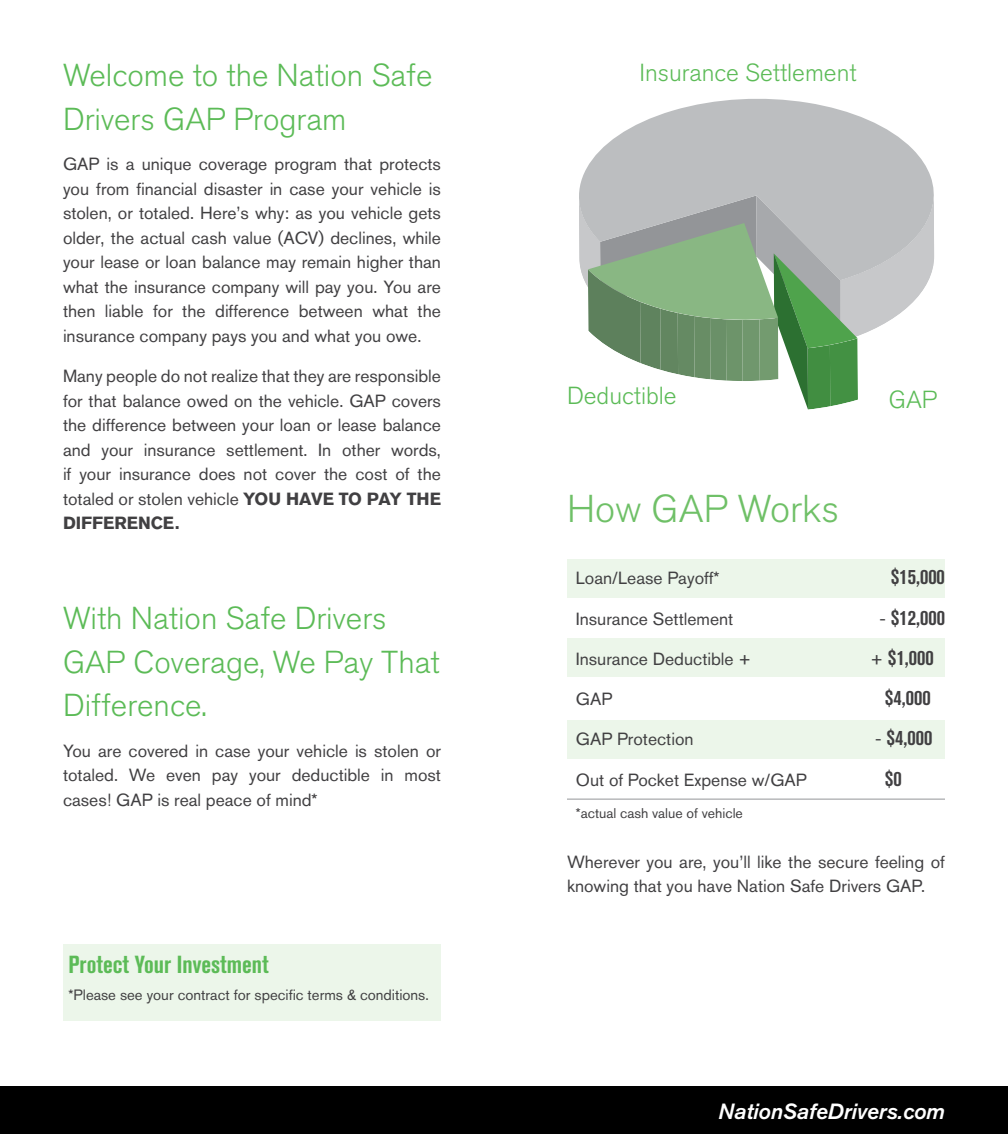
<style>
.page{position:relative;width:1008px;height:1134px;background:#fff}
.page>*{position:absolute;margin:0;border:0;box-sizing:border-box;transform-origin:0 0}
.t1{font:300 38.5px "Nissan AG";color:#6fc067}
.t2{font:300 31.5px/43.8px "Nissan AG";color:#5cbb57}
.t3{font:300 24.5px "Nissan AG";color:#5cbb57}
.t4{font:700 condensed 24.5px "Nissan AG";color:#5cbb57}
.t5{font:italic 500 21.88px "Nissan AG";color:#fff}
.t6{font:700 condensed 21px "Nissan AG";color:#414042}
.t7{font:17.5px/24.5px "Nissan AG";color:#414042;text-align:justify}
.t8{font:14.88px "Nissan AG";color:#414042}
.t9{font:14px "Nissan AG";color:#414042}
.s1{font-weight:700}
.s2{font-weight:400;font-stretch:normal;font-size:17.5px}
</style>
<div class="page">
<svg style="left:579px;top:99px;width:355px;height:95px;fill:#bcbec0"></svg>
<svg style="left:579px;top:194px;width:355px;height:216px"></svg>
<div style="left:567px;top:559px;width:378px;height:38px;background:#ecf6ea"></div>
<div style="left:567px;top:639px;width:378px;height:38px;background:#ecf6ea"></div>
<div style="left:567px;top:720px;width:378px;height:38px;background:#ecf6ea"></div>
<div style="left:0;top:1087px;width:1008px;height:47px;background:#000"></div>
<hr style="left:567px;top:799px;width:378px;height:1px;background:#939598">
<div style="left:63px;top:945px;width:378px;height:76px;background:#ecf6ea"></div>
<h2 class="t2" style="left:63px;top:54px;width:371px">Welcome to the N ation Safe<br>Drivers GAP Program</h2>
<p class="t7" style="left:63px;top:152px;width:380px">GAP is a unique coverage program that protects you from financial disaster in case your vehicle is stolen, or totaled. Here’s why: as you vehicle gets older, the actual cash value (ACV) declines, while your lease or loan balance may remain higher than what the insurance company will pay you. You are then liable for the difference between what the insurance company pays you and what you owe.</p>
<p class="t7" style="left:63px;top:364px;width:380px">Many people do not realize that they are responsible for that balance owed on the vehicle. GAP covers the difference between your loan or lease balance and your insurance settlement. In other words, if your insurance does not cover the cost of the totaled or stolen vehicle <span class="s1">YOU HAVE TO PAY THE DIFFERENCE.</span></p>
<h2 class="t2" style="left:63px;top:597px;width:378px">With N ation Safe Drivers<br>GAP Coverage, We Pay That<br>Difference.</h2>
<p class="t7" style="left:63px;top:738px;width:380px">You are covered in case your vehicle is stolen or totaled. We even pay your deductible in most cases! GAP is real peace of mind*</p>
<h3 class="t4" style="left:68px;top:951px;width:202px">Protect Your Investment</h3>
<p class="t8" style="left:68px;top:986px;width:362px">*Please see your contract for specific terms &amp; conditions.</p>
<h3 class="t3" style="left:639px;top:59px;width:219px">I nsurance Settlement</h3>
<h3 class="t3" style="left:567px;top:382px;width:111px">Deductible</h3>
<h3 class="t3" style="left:889px;top:385px;width:50px">GAP</h3>
<h1 class="t1" style="left:567px;top:487px;width:274px">How GAP Works</h1>
<p class="t7" style="left:576px;top:566px;width:145px">Loan/Lease Payoff*</p>
<p class="t6" style="left:891px;top:565px;width:56px">$15,000</p>
<p class="t7" style="left:576px;top:606px;width:159px">Insurance Settlement</p>
<p class="t6" style="left:880px;top:605px;width:67px"><span class="s2">-</span> $12,000</p>
<p class="t7" style="left:576px;top:646px;width:177px">Insurance Deductible +</p>
<p class="t6" style="left:871px;top:646px;width:65px"><span class="s2">+</span> $1,000</p>
<p class="t7" style="left:576px;top:687px;width:38px">GAP</p>
<p class="t6" style="left:885px;top:686px;width:47px">$4,000</p>
<p class="t7" style="left:576px;top:727px;width:119px">GAP Protection</p>
<p class="t6" style="left:875px;top:726px;width:59px"><span class="s2">-</span> $4,000</p>
<p class="t7" style="left:576px;top:768px;width:232px">Out of Pocket Expense w/GAP</p>
<p class="t6" style="left:885px;top:767px;width:19px">$0</p>
<p class="t9" style="left:576px;top:805px;width:169px">*actual cash value of vehicle</p>
<p class="t7" style="left:567px;top:849px;width:379px">Wherever you are, you’ll like the secure feeling of knowing that you have Nation Safe Drivers GAP.</p>
<p class="t5" style="left:719px;top:1099px;width:228px">NationSafeDrivers.com</p>
</div>
